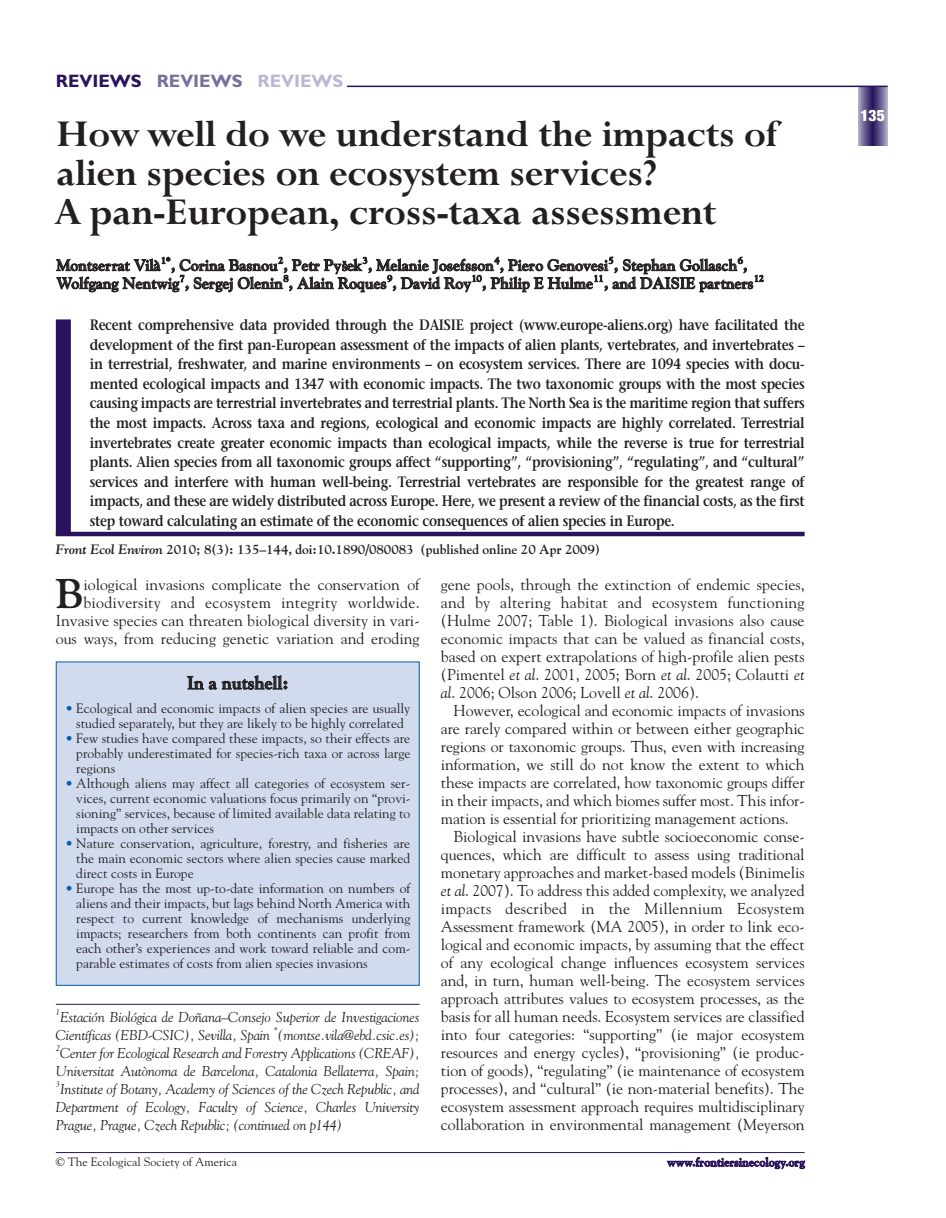
<style>
.page{position:relative;width:946px;height:1218px;background:#fff}
.page>*{position:absolute;margin:0;border:0;box-sizing:border-box;transform-origin:0 0}
.t1{font:700 42px/39px "Lapidary 333 BT";letter-spacing:-.005em;color:#231f20}
.t2{font:700 41.4px "Goudy";color:#231f20}
.t3{font:700 18px "Gill Sans";color:#29135d}
.t4{font:700 18px "Goudy";color:#231f20}
.t5{font:15.75px/18px "Goudy";color:#231f20;text-align:justify}
.t6{font:700 15.75px "Goudy";color:#231f20}
.t7{font:900 condensed 15.75px "Helvetica Neue";color:#fff}
.t8{font:600 15px/19.5px "Stone Serif";letter-spacing:-.02em;color:#231f20;text-align:justify;scale:.88 1}
.t9{font:italic 14.25px/18px "Goudy";letter-spacing:-.01em;color:#231f20}
.t10{font:13.5px/15px "Goudy";color:#231f20;text-align:justify}
.t11{font:700 13.5px "Goudy";letter-spacing:-.005em;color:#231f20}
.t12{font:12px "Goudy";color:#231f20}
.t13{font:700 12px "Goudy";color:#29135d}
.t14{font:italic 8.55px "Goudy";color:#231f20}
.t15{font:700 4.5px "Helvetica Neue";color:#231f20;scale:1.3 1}
.s1{color:#786f9d}
.s2{color:#bdb8d1}
.s3{font-style:italic}
.s4{color:#0161aa}
</style>
<div class="page">
<div style="left:858px;top:86px;width:29px;height:60px;background:#ada8c6"></div>
<div style="left:859px;top:86px;width:27px;height:60px;background:#a099bc"></div>
<div style="left:860px;top:86px;width:25px;height:60px;background:#938bb2"></div>
<div style="left:860px;top:86px;width:24px;height:60px;background:#958fb4"></div>
<div style="left:861px;top:86px;width:23px;height:60px;background:#877fa9"></div>
<div style="left:862px;top:86px;width:21px;height:60px;background:#7c74a1"></div>
<div style="left:863px;top:86px;width:19px;height:60px;background:#716998"></div>
<div style="left:864px;top:86px;width:17px;height:60px;background:#675d8f"></div>
<div style="left:865px;top:86px;width:15px;height:60px;background:#5d5488"></div>
<div style="left:866px;top:86px;width:13px;height:60px;background:#554a80"></div>
<div style="left:867px;top:86px;width:11px;height:60px;background:#4d3f79"></div>
<div style="left:868px;top:86px;width:9px;height:60px;background:#453672"></div>
<div style="left:869px;top:86px;width:7px;height:60px;background:#3d2d6c"></div>
<div style="left:870px;top:86px;width:5px;height:60px;background:#2d1860"></div>
<hr style="left:872px;top:86px;width:1px;height:60px;background:#29135d">
<hr style="left:56px;top:86px;width:831px;height:1px;background:#29135d">
<hr style="left:56px;top:1152px;width:748px;height:1px;background:#29135d">
<div style="left:56px;top:62px;width:291px;height:29px;background:#fff"></div>
<div style="left:56px;top:319px;width:15px;height:216px;background:#29135d"></div>
<hr style="left:56px;top:532px;width:748px;height:4px;background:#29135d">
<div style="left:56px;top:662px;width:363px;height:323px;background:#d2dbee"></div>
<hr style="left:56px;top:1004px;width:363px;height:1px;background:#29135d">
<p class="t3" style="left:56px;top:75px;width:289px">REVIEWS <span class="s1">REVIEWS</span> <span class="s2">REVIEWS</span></p>
<h1 class="t1" style="left:56px;top:120px;width:723px">How well do we understand the impacts of alien species on ecosystem services?<br>A pan-European, cross-taxa assessment</h1>
<p class="t6" style="left:57px;top:259px;width:692px">Montserrat Vilà<sup>1*</sup>, Corina Basnou<sup>2</sup>, Petr Pysek<sup>3</sup>, Melanie Josefsson<sup>4</sup>, Piero Genovesi<sup>5</sup>, Stephan Gollasch<sup>6</sup>,</p>
<p class="t15" style="left:343px;top:260px;width:4px">v</p>
<p class="t6" style="left:57px;top:277px;width:709px">Wolfgang Nentwig<sup>7</sup>, Sergej Olenin<sup>8</sup>, Alain Roques<sup>9</sup>, David Roy<sup>10</sup>, Philip E Hulme<sup>11</sup>, and DAISIE partners<sup>12</sup></p>
<p class="t8" style="left:90px;top:317px;width:813px">Recent comprehensive data provided through the DAISIE project (www.europe-aliens.org) have facilitated the development of the first pan-European assessment of the impacts of alien plants, vertebrates, and invertebrates – in terrestrial, freshwater, and marine environments – on ecosystem services. There are 1094 species with docu&shy;mented ecological impacts and 1347 with economic impacts. The two taxonomic groups with the most species causing impacts are terrestrial invertebrates and terrestrial plants. The North Sea is the maritime region that suffers the most impacts. Across taxa and regions, ecological and economic impacts are highly correlated. Terrestrial invertebrates create greater economic impacts than ecological impacts, while the reverse is true for terrestrial plants. Alien species from all taxonomic groups affect “supporting”, “provisioning”, “regulating”, and “cultural” services and interfere with human well-being. Terrestrial vertebrates are responsible for the greatest range of impacts, and these are widely distributed across Europe. Here, we present a review of the financial costs, as the first step toward calculating an estimate of the economic consequences of alien species in Europe.</p>
<p class="t11" style="left:56px;top:543px;width:545px"><span class="s3">Front Ecol Environ</span> 2010; 8(3): 135–144, doi:10.1890/080083 (published online 20 Apr 2009)</p>
<p class="t5" style="left:56px;top:576px;width:365px;text-align:right">iological invasions complicate the conservation of biodiversity and ecosystem integrity worldwide.<br>Invasive species can threaten biological diversity in vari&shy;ous ways, from reducing genetic variation and eroding</p>
<p class="t5" style="left:441px;top:576px;width:365px">gene pools, through the extinction of endemic species, and by altering habitat and ecosystem functioning (Hulme 2007; Table 1). Biological invasions also cause economic impacts that can be valued as financial costs, based on expert extrapolations of high-profile alien pests (Pimentel <span class="s3">et al</span>. 2001, 2005; Born <span class="s3">et al</span>. 2005; Colautti <span class="s3">et al</span>. 2006; Olson 2006; Lovell <span class="s3">et al</span>. 2006).</p>
<p class="t5" style="left:441px;top:702px;width:365px;text-indent:13px">However, ecological and economic impacts of invasions are rarely compared within or between either geographic regions or taxonomic groups. Thus, even with increasing information, we still do not know the extent to which these impacts are correlated, how taxonomic groups differ in their impacts, and which biomes suffer most. This infor&shy;mation is essential for prioritizing management actions.</p>
<p class="t5" style="left:441px;top:828px;width:365px;text-indent:13px">Biological invasions have subtle socioeconomic conse&shy;quences, which are difficult to assess using traditional monetary approaches and market-based models (Binimelis <span class="s3">et al</span>. 2007). To address this added complexity, we analyzed impacts described in the Millennium Ecosystem Assessment framework (MA 2005), in order to link eco&shy;logical and economic impacts, by assuming that the effect of any ecological change influences ecosystem services and, in turn, human well-being. The ecosystem services approach attributes values to ecosystem processes, as the basis for all human needs. Ecosystem services are classified into four categories: “supporting” (ie major ecosystem resources and energy cycles), “provisioning” (ie produc&shy;tion of goods), “regulating” (ie maintenance of ecosystem processes), and “cultural” (ie non-material benefits). The ecosystem assessment approach requires multidisciplinary collaboration in environmental management (Meyerson</p>
<h2 class="t2" style="left:56px;top:576px;width:29px">B</h2>
<p class="t4" style="left:187px;top:675px;width:103px">In a nutshell:</p>
<p class="t10" style="left:65px;top:702px;width:346px;text-align:center"><span class="s4">•</span> Ecological and economic impacts of alien species are usually studied separately, but they are likely to be highly correlated</p>
<p class="t10" style="left:76px;top:732px;width:335px;text-indent:-11px"><span class="s4">•</span> Few studies have compared these impacts, so their effects are probably underestimated for species-rich taxa or across large regions</p>
<p class="t10" style="left:76px;top:777px;width:335px;text-indent:-11px"><span class="s4">•</span> Although aliens may affect all categories of ecosystem ser&shy;vices, current economic valuations focus primarily on “provi&shy;sioning” services, because of limited available data relating to impacts on other services</p>
<p class="t10" style="left:76px;top:837px;width:335px;text-indent:-11px"><span class="s4">•</span> Nature conservation, agriculture, forestry, and fisheries are the main economic sectors where alien species cause marked direct costs in Europe</p>
<p class="t10" style="left:76px;top:882px;width:335px;text-indent:-11px"><span class="s4">•</span> Europe has the most up-to-date information on numbers of aliens and their impacts, but lags behind North America with respect to current knowledge of mechanisms underlying impacts; researchers from both continents can profit from each other’s experiences and work toward reliable and com&shy;parable estimates of costs from alien species invasions</p>
<p class="t9" style="left:56px;top:1008px;width:365px"><sup>1</sup>Estación Biológica de Doñana–Consejo Superior de Investigaciones<br>Científicas (EBD-CSIC), Sevilla, Spain</p>
<p class="t14" style="left:274px;top:1027px;width:6px">*</p>
<p class="t9" style="left:278px;top:1026px;width:143px">(montse.vila@ebd.csic.es);</p>
<p class="t14" style="left:56px;top:1045px;width:6px">2</p>
<p class="t9" style="left:56px;top:1044px;width:365px">Center for Ecological Research and Forestry Applications (CREAF),<br>Universitat Autònoma de Barcelona, Catalonia Bellaterra, Spain;</p>
<p class="t14" style="left:56px;top:1081px;width:6px">3</p>
<p class="t9" style="left:56px;top:1080px;width:365px;text-align:justify">Institute of Botany, Academy of Sciences of the Czech Republic, and Department of Ecology, Faculty of Science, Charles University Prague, Prague, Czech Republic; (continued on p144)</p>
<p class="t12" style="left:56px;top:1157px;width:183px">© The Ecological Society of America</p>
<p class="t13" style="left:667px;top:1157px;width:139px">www.frontiersinecology.org</p>
<p class="t7" style="left:860px;top:110px;width:26px">135</p>
</div>
